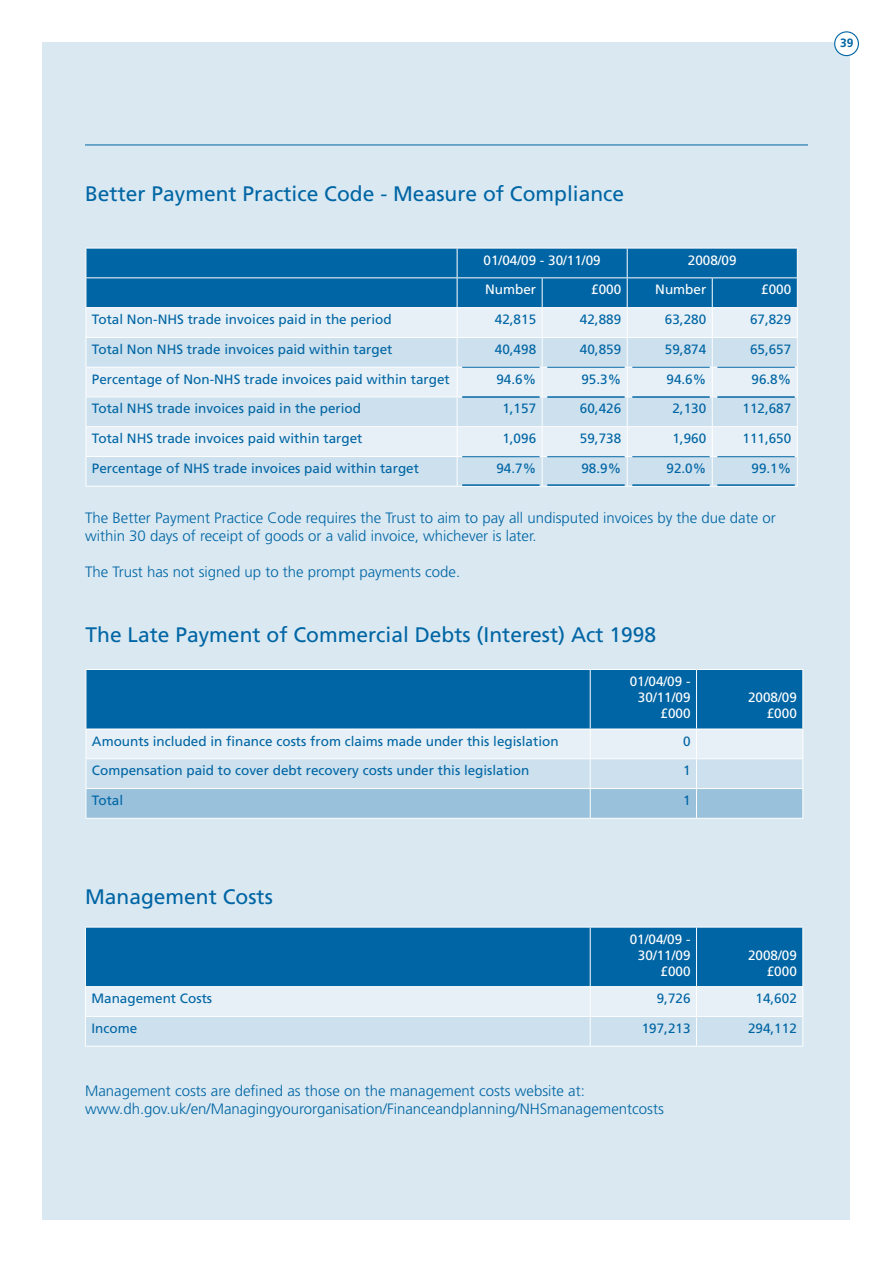
<style>
.page{position:relative;width:893px;height:1263px;background:#fff}
.page>*{position:absolute;margin:0;border:0;box-sizing:border-box;transform-origin:0 0}
.t1{font:21px "Frutiger";color:#0065a4}
.t2{font:300 15px/18px "Frutiger";color:#0065a4}
.t3{font:13.5px "Frutiger";color:#0065a4}
.t4{font:13.5px/16.2px "Frutiger";color:#fff;text-align:right}
.t5{font:700 12px "Frutiger";color:#0065a4}
</style>
<div class="page">
<div style="left:43px;top:43px;width:807px;height:1177px;background:#d9e8f1"></div>
<hr style="left:85px;top:145px;width:723px;height:1px;background:#0065a4">
<div style="left:835px;top:32px;width:23px;height:24px;background:#fff;border-radius:50%"></div>
<div style="left:834px;top:31px;width:25px;height:25px;border:1px solid #0065a4;border-radius:50%"></div>
<hr style="left:85px;top:1046px;width:505px;height:1px;background:#fff">
<svg style="left:85px;top:927px;width:718px;height:119px"></svg>
<hr style="left:590px;top:1046px;width:106px;height:1px;background:#fff">
<hr style="left:696px;top:1046px;width:107px;height:1px;background:#fff">
<hr style="left:86px;top:818px;width:504px;height:1px;background:#fff">
<svg style="left:86px;top:669px;width:717px;height:149px"></svg>
<hr style="left:590px;top:818px;width:106px;height:1px;background:#fff">
<hr style="left:696px;top:818px;width:107px;height:1px;background:#fff">
<hr style="left:86px;top:486px;width:371px;height:1px;background:#fff">
<svg style="left:86px;top:248px;width:712px;height:238px"></svg>
<hr style="left:457px;top:486px;width:85px;height:1px;background:#fff">
<hr style="left:542px;top:486px;width:85px;height:1px;background:#fff">
<hr style="left:627px;top:486px;width:85px;height:1px;background:#fff">
<hr style="left:712px;top:486px;width:86px;height:1px;background:#fff">
<hr style="left:462px;top:367px;width:78px;height:1px;background:#0065a4">
<hr style="left:462px;top:396px;width:78px;height:2px;background:#0065a4">
<hr style="left:462px;top:456px;width:78px;height:1px;background:#0065a4">
<hr style="left:462px;top:484px;width:78px;height:2px;background:#0065a4">
<hr style="left:547px;top:367px;width:78px;height:1px;background:#0065a4">
<hr style="left:547px;top:396px;width:78px;height:2px;background:#0065a4">
<hr style="left:547px;top:456px;width:78px;height:1px;background:#0065a4">
<hr style="left:547px;top:484px;width:78px;height:2px;background:#0065a4">
<hr style="left:632px;top:367px;width:78px;height:1px;background:#0065a4">
<hr style="left:632px;top:396px;width:78px;height:2px;background:#0065a4">
<hr style="left:632px;top:456px;width:78px;height:1px;background:#0065a4">
<hr style="left:632px;top:484px;width:78px;height:2px;background:#0065a4">
<hr style="left:717px;top:367px;width:78px;height:1px;background:#0065a4">
<hr style="left:717px;top:396px;width:78px;height:2px;background:#0065a4">
<hr style="left:717px;top:456px;width:78px;height:1px;background:#0065a4">
<hr style="left:717px;top:484px;width:78px;height:2px;background:#0065a4">
<p class="t5" style="left:840px;top:36px;width:15px">39</p>
<h1 class="t1" style="left:85px;top:181px;width:541px">Better Payment Practice Code - Measure of Compliance</h1>
<p class="t4" style="left:484px;top:252px;width:119px">01/04/09 - 30/11/09</p>
<p class="t4" style="left:688px;top:252px;width:50px">2008/09</p>
<p class="t4" style="left:485px;top:281px;width:53px">Number</p>
<p class="t4" style="left:591px;top:281px;width:32px">£000</p>
<p class="t4" style="left:655px;top:281px;width:53px">Number</p>
<p class="t4" style="left:761px;top:281px;width:32px">£000</p>
<p class="t3" style="left:92px;top:311px;width:301px">Total Non-NHS trade invoices paid in the period</p>
<p class="t3" style="left:495px;top:311px;width:43px">42,815</p>
<p class="t3" style="left:580px;top:311px;width:43px">42,889</p>
<p class="t3" style="left:665px;top:311px;width:43px">63,280</p>
<p class="t3" style="left:750px;top:311px;width:43px">67,829</p>
<p class="t3" style="left:92px;top:341px;width:302px">Total Non NHS trade invoices paid within target</p>
<p class="t3" style="left:495px;top:341px;width:43px">40,498</p>
<p class="t3" style="left:580px;top:341px;width:43px">40,859</p>
<p class="t3" style="left:665px;top:341px;width:43px">59,874</p>
<p class="t3" style="left:750px;top:341px;width:43px">65,657</p>
<p class="t3" style="left:92px;top:371px;width:359px">Percentage of Non-NHS trade invoices paid within target</p>
<p class="t3" style="left:496px;top:371px;width:41px">94.6%</p>
<p class="t3" style="left:581px;top:371px;width:41px">95.3%</p>
<p class="t3" style="left:666px;top:371px;width:41px">94.6%</p>
<p class="t3" style="left:751px;top:371px;width:41px">96.8%</p>
<p class="t3" style="left:92px;top:401px;width:271px">Total NHS trade invoices paid in the period</p>
<p class="t3" style="left:502px;top:401px;width:35px">1,157</p>
<p class="t3" style="left:580px;top:401px;width:43px">60,426</p>
<p class="t3" style="left:672px;top:401px;width:35px">2,130</p>
<p class="t3" style="left:742px;top:401px;width:50px">112,687</p>
<p class="t3" style="left:92px;top:431px;width:272px">Total NHS trade invoices paid within target</p>
<p class="t3" style="left:502px;top:431px;width:35px">1,096</p>
<p class="t3" style="left:580px;top:431px;width:43px">59,738</p>
<p class="t3" style="left:672px;top:431px;width:35px">1,960</p>
<p class="t3" style="left:742px;top:431px;width:50px">111,650</p>
<p class="t3" style="left:92px;top:460px;width:329px">Percentage of NHS trade invoices paid within target</p>
<p class="t3" style="left:496px;top:460px;width:41px">94.7%</p>
<p class="t3" style="left:581px;top:460px;width:41px">98.9%</p>
<p class="t3" style="left:666px;top:460px;width:41px">92.0%</p>
<p class="t3" style="left:751px;top:460px;width:41px">99.1%</p>
<p class="t2" style="left:85px;top:508px;width:692px">The Better Payment Practice Code requires the Trust to aim to pay all undisputed invoices by the due date or within 30 days of receipt of goods or a valid invoice, whichever is later.</p>
<p class="t2" style="left:85px;top:562px;width:377px">The Trust has not signed up to the prompt payments code.</p>
<h1 class="t1" style="left:86px;top:622px;width:572px">The Late Payment of Commercial Debts (Interest) Act 1998</h1>
<p class="t4" style="left:630px;top:673px;width:62px">01/04/09 -<br>30/11/09 £000</p>
<p class="t3" style="left:92px;top:733px;width:468px">Amounts included in finance costs from claims made under this legislation</p>
<p class="t3" style="left:683px;top:733px;width:9px">0</p>
<p class="t3" style="left:92px;top:763px;width:439px">Compensation paid to cover debt recovery costs under this legislation</p>
<p class="t3" style="left:683px;top:763px;width:9px">1</p>
<p class="t3" style="left:92px;top:792px;width:33px">Total</p>
<p class="t3" style="left:683px;top:792px;width:9px">1</p>
<h1 class="t1" style="left:85px;top:884px;width:189px">Management Costs</h1>
<p class="t4" style="left:630px;top:931px;width:62px">01/04/09 -<br>30/11/09 £000</p>
<p class="t4" style="left:748px;top:689px;width:50px">2008/09 £000</p>
<p class="t4" style="left:748px;top:947px;width:50px">2008/09 £000</p>
<p class="t3" style="left:91px;top:990px;width:122px">Management Costs</p>
<p class="t3" style="left:657px;top:990px;width:35px">9,726</p>
<p class="t3" style="left:755px;top:990px;width:43px">14,602</p>
<p class="t3" style="left:91px;top:1020px;width:47px">Income</p>
<p class="t3" style="left:642px;top:1020px;width:50px">197,213</p>
<p class="t3" style="left:748px;top:1020px;width:50px">294,112</p>
<p class="t2" style="left:85px;top:1082px;width:580px">Management costs are defined as those on the management costs website at: www.dh.gov.uk/en/Managingyourorganisation/Financeandplanning/NHSmanagementcosts</p>
</div>
